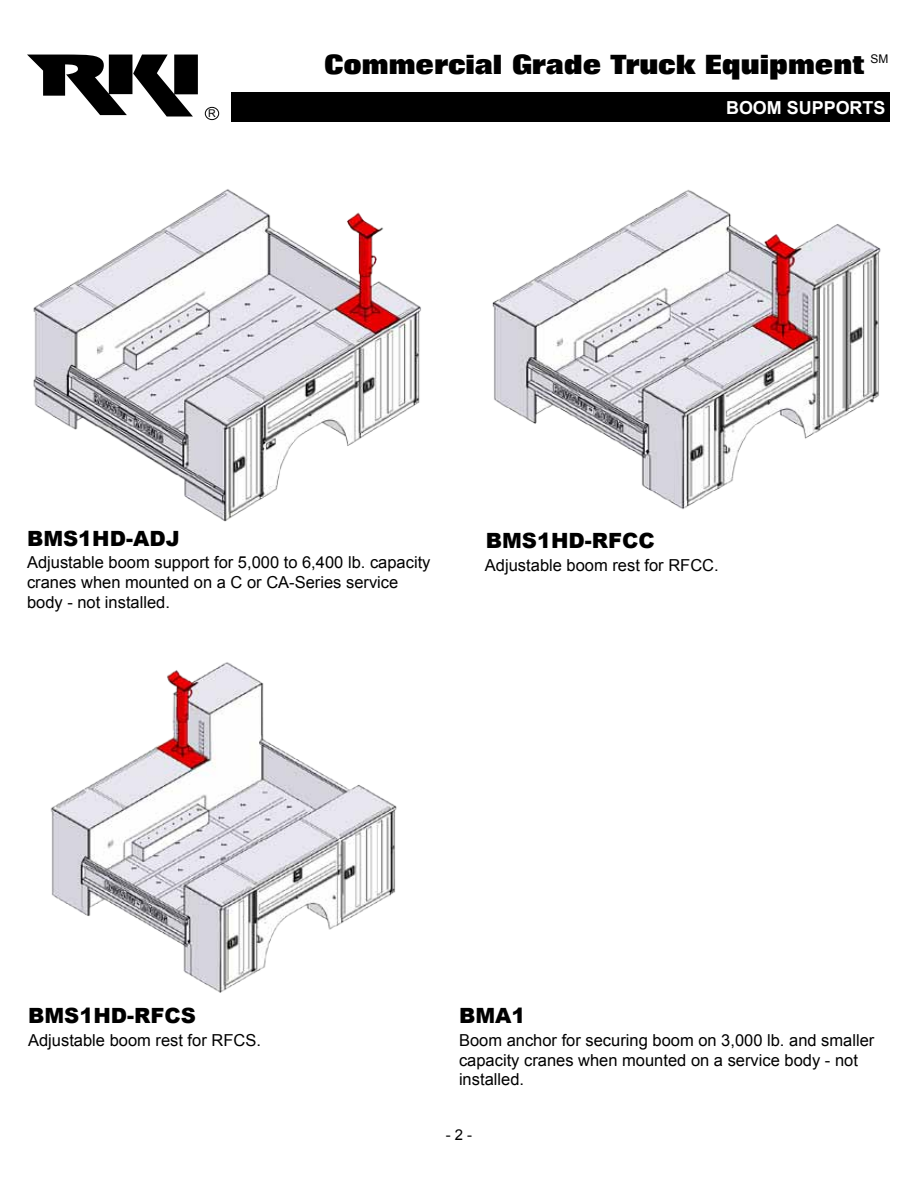
<style>
.page{position:relative;width:918px;height:1188px;background:#fff}
.page>*{position:absolute;margin:0;border:0;box-sizing:border-box;transform-origin:0 0}
.t1{font:800 26.85px "Folio";color:#000}
.t2{font:900 21px "Arial";color:#000}
.t3{font:700 18px "Arial";color:#fff}
.t4{font:16.5px/19.8px "Arial";color:#000}
.t5{font:15px "Arial";color:#000}
.t6{font:12px "Arial";color:#000}
.t7{font:10.65px "Arial";color:#000}
</style>
<div class="page">
<svg style="left:27px;top:55px;width:171px;height:62px"></svg>
<div style="left:205px;top:107px;width:14px;height:13px;border:1px solid #000;border-radius:50%"></div>
<div style="left:232px;top:92px;width:658px;height:30px;background:#000"></div>
<img style="left:33px;top:189px;width:388px;height:333px">
<img style="left:492px;top:189px;width:389px;height:320px">
<img style="left:50px;top:662px;width:347px;height:331px">
<h1 class="t1" style="left:324px;top:50px;width:541px">Commercial Grade Truck Equipment</h1>
<p class="t6" style="left:870px;top:51px;width:19px">SM</p>
<p class="t7" style="left:208px;top:106px;width:9px">R</p>
<p class="t3" style="left:726px;top:95px;width:161px">BOOM SUPPORTS</p>
<p class="t2" style="left:27px;top:524px;width:154px">BMS1HD-ADJ</p>
<p class="t4" style="left:27px;top:553px;width:405px">Adjustable boom support for 5,000 to 6,400 lb. capacity cranes when mounted on a C or CA-Series service body - not installed.</p>
<p class="t2" style="left:486px;top:526px;width:171px">BMS1HD-RFCC</p>
<p class="t4" style="left:485px;top:556px;width:235px">Adjustable boom rest for RFCC.</p>
<p class="t2" style="left:28px;top:1000px;width:170px">BMS1HD-RFCS</p>
<p class="t4" style="left:28px;top:1030px;width:234px">Adjustable boom rest for RFCS.</p>
<p class="t2" style="left:459px;top:1000px;width:68px">BMA1</p>
<p class="t4" style="left:459px;top:1030px;width:417px">Boom anchor for securing boom on 3,000 lb. and smaller capacity cranes when mounted on a service body - not installed.</p>
<p class="t5" style="left:446px;top:1125px;width:28px">- 2 -</p>
</div>
